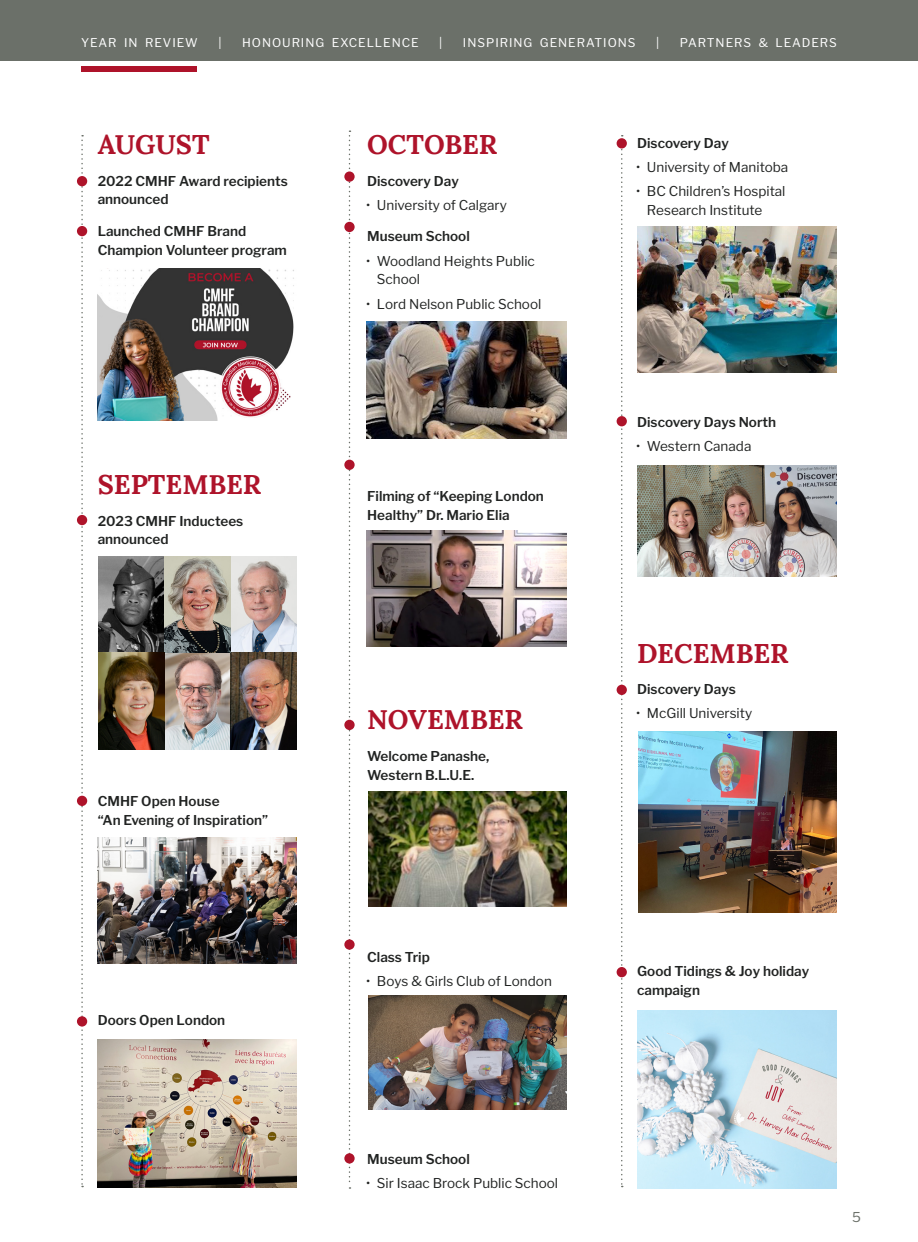
<style>
.page{position:relative;width:918px;height:1242px;background:#fff}
.page>*{position:absolute;margin:0;border:0;box-sizing:border-box;transform-origin:0 0}
.t1{font:700 27px "Lora";color:#ae132a}
.t2{font:600 13.5px/18.8px "Libre Franklin";color:#212322}
.t3{font:13.5px/18.8px "Libre Franklin";color:#212322}
.t4{font:13.5px "Libre Franklin";color:#6b7069}
.t5{font:12px "Libre Franklin";letter-spacing:.08em;color:#fff}
</style>
<div class="page">
<img style="left:99px;top:556px;width:198px;height:193px">
<div style="left:0;top:0;width:918px;height:60px;background:#6b7069"></div>
<div style="left:81px;top:66px;width:116px;height:5px;background:#ae132a"></div>
<svg style="left:81px;top:135px;width:2px;height:1052px"></svg>
<svg style="left:621px;top:135px;width:2px;height:1052px"></svg>
<img style="left:366px;top:531px;width:201px;height:116px">
<img style="left:368px;top:792px;width:199px;height:114px">
<img style="left:638px;top:731px;width:199px;height:182px">
<img style="left:368px;top:996px;width:199px;height:113px">
<img style="left:638px;top:227px;width:199px;height:146px">
<img style="left:638px;top:465px;width:199px;height:112px">
<img style="left:638px;top:1010px;width:199px;height:178px">
<img style="left:366px;top:322px;width:201px;height:116px">
<img style="left:98px;top:837px;width:199px;height:126px">
<img style="left:98px;top:1040px;width:199px;height:148px">
<img style="left:98px;top:268px;width:196px;height:153px">
<div style="left:77px;top:226px;width:10px;height:10px;background:#ae132a;border-radius:50%"></div>
<div style="left:77px;top:515px;width:10px;height:10px;background:#ae132a;border-radius:50%"></div>
<div style="left:77px;top:796px;width:10px;height:10px;background:#ae132a;border-radius:50%"></div>
<div style="left:77px;top:1016px;width:10px;height:11px;background:#ae132a;border-radius:50%"></div>
<div style="left:77px;top:176px;width:10px;height:10px;background:#ae132a;border-radius:50%"></div>
<div style="left:617px;top:685px;width:10px;height:10px;background:#ae132a;border-radius:50%"></div>
<div style="left:617px;top:967px;width:10px;height:10px;background:#ae132a;border-radius:50%"></div>
<div style="left:617px;top:416px;width:10px;height:10px;background:#ae132a;border-radius:50%"></div>
<div style="left:617px;top:138px;width:10px;height:10px;background:#ae132a;border-radius:50%"></div>
<svg style="left:349px;top:130px;width:2px;height:1059px"></svg>
<div style="left:344px;top:1153px;width:11px;height:11px;background:#ae132a;border-radius:50%"></div>
<div style="left:344px;top:171px;width:11px;height:11px;background:#ae132a;border-radius:50%"></div>
<div style="left:344px;top:222px;width:11px;height:10px;background:#ae132a;border-radius:50%"></div>
<div style="left:344px;top:460px;width:11px;height:10px;background:#ae132a;border-radius:50%"></div>
<div style="left:344px;top:720px;width:11px;height:10px;background:#ae132a;border-radius:50%"></div>
<div style="left:344px;top:939px;width:11px;height:11px;background:#ae132a;border-radius:50%"></div>
<p class="t5" style="left:81px;top:36px;width:118px">YEAR IN REVIEW</p>
<p class="t5" style="left:218px;top:36px;width:5px">|</p>
<p class="t5" style="left:242px;top:36px;width:178px">HONOURING EXCELLENCE</p>
<p class="t5" style="left:439px;top:36px;width:5px">|</p>
<p class="t5" style="left:463px;top:36px;width:174px">INSPIRING GENERATIONS</p>
<p class="t5" style="left:656px;top:36px;width:5px">|</p>
<p class="t5" style="left:680px;top:36px;width:159px">PARTNERS &amp; LEADERS</p>
<h1 class="t1" style="left:98px;top:121px;width:113px">AUGUST</h1>
<p class="t2" style="left:98px;top:171px;width:192px">2022 CMHF Award recipients announced</p>
<p class="t2" style="left:98px;top:222px;width:191px">Launched CMHF Brand<br>Champion Volunteer program</p>
<h1 class="t1" style="left:98px;top:461px;width:165px">SEPTEMBER</h1>
<p class="t2" style="left:98px;top:511px;width:147px">2023 CMHF Inductees announced</p>
<p class="t2" style="left:98px;top:792px;width:172px">CMHF Open House<br>“An Evening of Inspiration”</p>
<p class="t2" style="left:98px;top:1011px;width:129px">Doors Open London</p>
<h1 class="t1" style="left:367px;top:121px;width:132px">OCTOBER</h1>
<p class="t2" style="left:367px;top:171px;width:93px">Discovery Day</p>
<p class="t3" style="left:366px;top:195px;width:142px">• University of Calgary</p>
<p class="t2" style="left:367px;top:227px;width:104px">Museum School</p>
<p class="t3" style="left:377px;top:251px;width:159px;text-indent:-11px">• Woodland Heights Public<br>School</p>
<p class="t3" style="left:366px;top:294px;width:177px">• Lord Nelson Public School</p>
<p class="t2" style="left:367px;top:487px;width:178px">Filming of “Keeping London<br>Healthy” Dr. Mario Elia</p>
<h1 class="t1" style="left:367px;top:697px;width:157px">NOVEMBER</h1>
<p class="t2" style="left:367px;top:747px;width:124px">Welcome Panashe,<br>Western B.L.U.E.</p>
<p class="t2" style="left:367px;top:947px;width:64px">Class Trip</p>
<p class="t3" style="left:366px;top:971px;width:187px">• Boys &amp; Girls Club of London</p>
<p class="t2" style="left:637px;top:134px;width:93px">Discovery Day</p>
<p class="t3" style="left:636px;top:158px;width:154px">• University of Manitoba</p>
<p class="t3" style="left:647px;top:182px;width:140px;text-indent:-11px">• BC Children’s Hospital<br>Research Institute</p>
<p class="t2" style="left:637px;top:412px;width:141px">Discovery Days North</p>
<p class="t3" style="left:636px;top:437px;width:117px">• Western Canada</p>
<h1 class="t1" style="left:637px;top:630px;width:153px">DECEMBER</h1>
<p class="t2" style="left:637px;top:680px;width:100px">Discovery Days</p>
<p class="t3" style="left:636px;top:704px;width:118px">• McGill University</p>
<p class="t2" style="left:637px;top:962px;width:174px">Good Tidings &amp; Joy holiday campaign</p>
<p class="t2" style="left:367px;top:1150px;width:104px">Museum School</p>
<p class="t3" style="left:366px;top:1174px;width:194px">• Sir Isaac Brock Public School</p>
<p class="t4" style="left:852px;top:1209px;width:10px">5</p>
</div>
